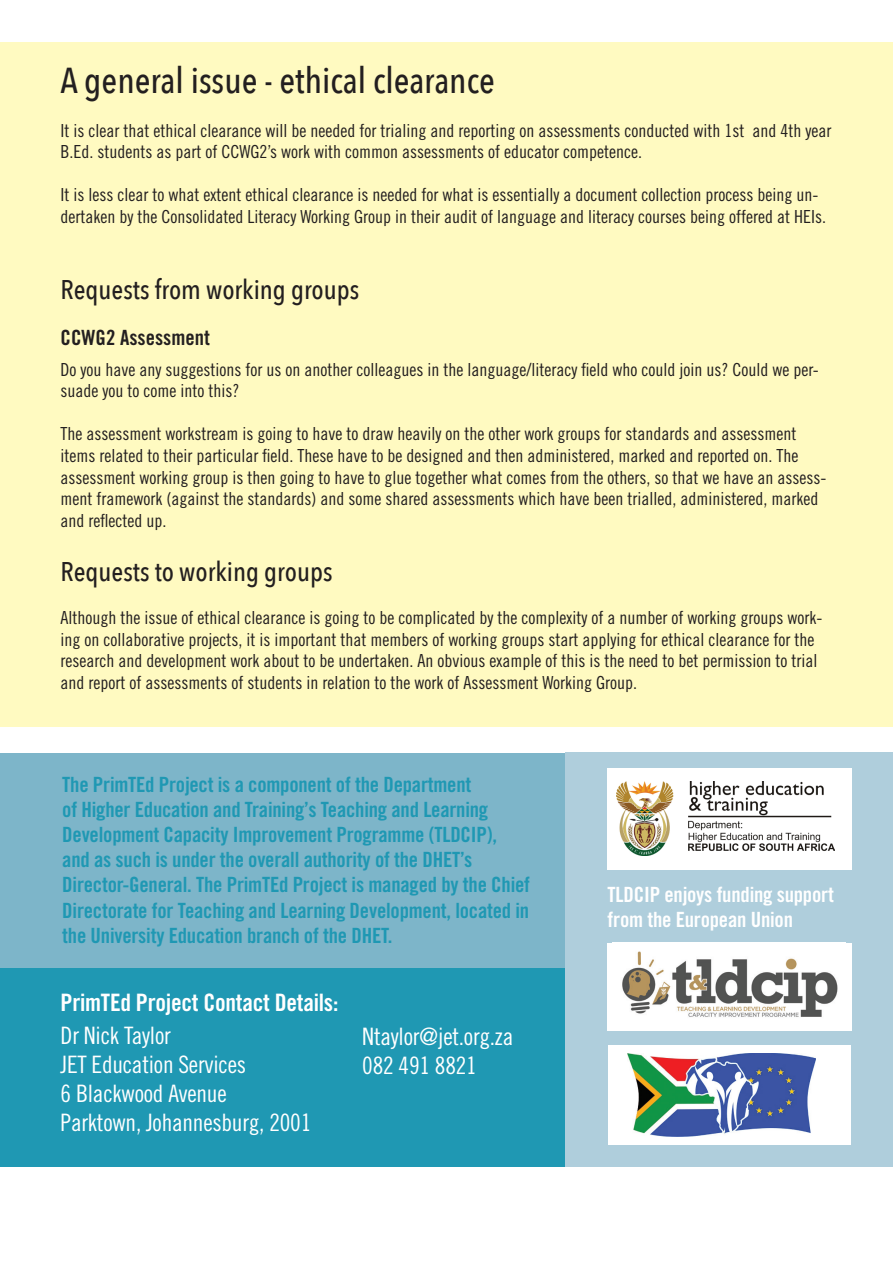
<style>
.page{position:relative;width:893px;height:1263px;background:#fff}
.page>*{position:absolute;margin:0;border:0;box-sizing:border-box;transform-origin:0 0}
.t1{font:500 36px "Avenir Next Condensed";color:#231f20}
.t2{font:500 27px "Avenir Next Condensed";color:#231f20}
.t3{font:24px/28.8px "Trade Gothic Cond Eighteen";letter-spacing:-.01em;color:#fff}
.t4{font:24px "Trade Gothic Bold Cond Twenty";letter-spacing:-.01em;color:#fff}
.t5{font:21px/25.2px "Trade Gothic Bold Cond Twenty";letter-spacing:-.01em;color:#1f98b3}
.t6{font:21px/25.2px "Trade Gothic Bold Cond Twenty";letter-spacing:-.01em;color:#fff}
.t7{font:21px "Trade Gothic Bold Cond Twenty";color:#231f20}
.t8{font:18px/21.6px "Trade Gothic Cond Eighteen";color:#231f20}
</style>
<div class="page">
<div style="left:0;top:878px;width:565px;height:289px;background:#1f98b3"></div>
<div style="left:0;top:753px;width:565px;height:214px;background:#7db5c9"></div>
<div style="left:565px;top:753px;width:328px;height:414px;background:#afcedc"></div>
<div style="left:0;top:43px;width:893px;height:684px;background:#fffac1"></div>
<div style="left:608px;top:768px;width:244px;height:102px;background:#fff"></div>
<img style="left:616px;top:781px;width:218px;height:74px">
<div style="left:608px;top:1046px;width:242px;height:99px;background:#fff"></div>
<img style="left:627px;top:1054px;width:188px;height:83px">
<div style="left:608px;top:943px;width:244px;height:87px;background:#fff"></div>
<img style="left:622px;top:951px;width:216px;height:66px">
<h1 class="t1" style="left:61px;top:59px;width:436px">A general issue - ethical clearance</h1>
<p class="t8" style="left:61px;top:119px;width:772px">It is clear that ethical clearance will be needed for trialing and reporting on assessments conducted with 1st and 4th year<br>B.Ed. students as part of CCWG2’s work with common assessments of educator competence.</p>
<p class="t8" style="left:61px;top:184px;width:767px">It is less clear to what extent ethical clearance is needed for what is essentially a document collection process being un&shy;dertaken by the Consolidated Literacy Working Group in their audit of language and literacy courses being offered at HEIs.</p>
<h2 class="t2" style="left:61px;top:273px;width:300px">Requests from working groups</h2>
<p class="t7" style="left:61px;top:325px;width:151px">CCWG2 Assessment</p>
<p class="t8" style="left:61px;top:358px;width:759px">Do you have any suggestions for us on another colleagues in the language/literacy field who could join us? Could we per&shy;suade you to come into this?</p>
<p class="t8" style="left:61px;top:423px;width:767px">The assessment workstream is going to have to draw heavily on the other work groups for standards and assessment items related to their particular field. These have to be designed and then administered, marked and reported on. The assessment working group is then going to have to glue together what comes from the others, so that we have an assess&shy;ment framework (against the standards) and some shared assessments which have been trialled, administered, marked and reflected up.</p>
<h2 class="t2" style="left:61px;top:555px;width:273px">Requests to working groups</h2>
<p class="t8" style="left:61px;top:606px;width:763px">Although the issue of ethical clearance is going to be complicated by the complexity of a number of working groups work&shy;ing on collaborative projects, it is important that members of working groups start applying for ethical clearance for the research and development work about to be undertaken. An obvious example of this is the need to bet permission to trial and report of assessments of students in relation to the work of Assessment Working Group.</p>
<p class="t5" style="left:62px;top:771px;width:469px">The PrimTEd Project is a component of the Department<br>of Higher Education and Training’s Teaching and Learning Development Capacity Improvement Programme (TLDCIP),<br>and as such is under the overall authority of the DHET’s Director-General. The PrimTEd Project is managed by the Chief Directorate for Teaching and Learning Development, located in the University Education branch of the DHET.</p>
<h3 class="t4" style="left:61px;top:988px;width:279px">PrimTEd Project Contact Details:</h3>
<h3 class="t3" style="left:61px;top:1021px;width:252px">Dr Nick Taylor<br>JET Education Services<br>6 Blackwood Avenue<br>Parktown, Johannesburg, 2001</h3>
<h3 class="t3" style="left:362px;top:1022px;width:153px">Ntaylor@jet.org.za<br>082 491 8821</h3>
<p class="t6" style="left:608px;top:882px;width:228px">TLDCIP enjoys funding support from the European Union</p>
</div>
